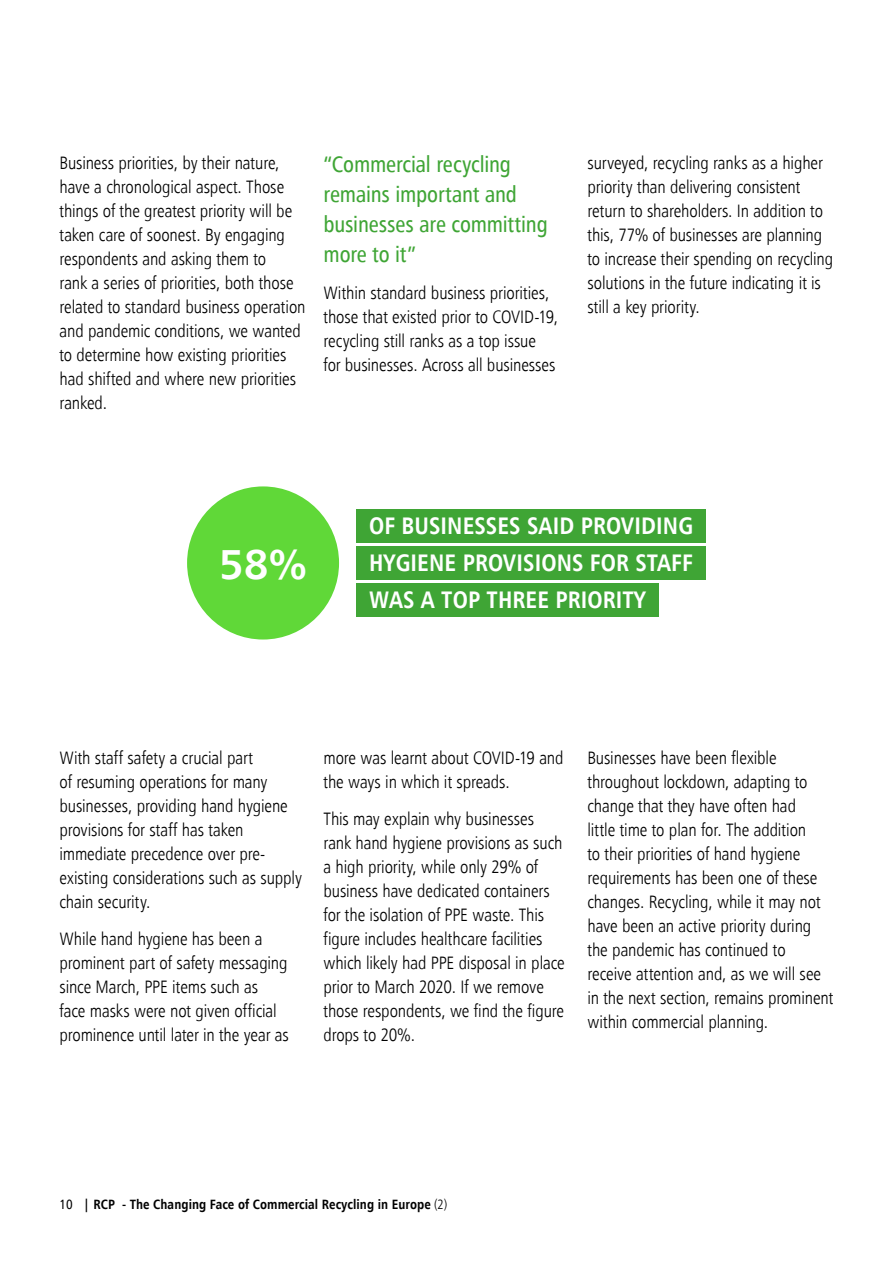
<style>
.page{position:relative;width:893px;height:1263px;background:#fff}
.page>*{position:absolute;margin:0;border:0;box-sizing:border-box;transform-origin:0 0}
.t1{font:700 42px "Humanist 777 BT";color:#fff}
.t2{font:700 condensed 24px/37.3px "Humanist 777 BT";letter-spacing:.005em;color:#fff;text-align:justify}
.t3{font:22.5px/30px "Humanist 777 BT Cn Rm";letter-spacing:-.005em;color:#3fa535}
.t4{font:300 condensed 18px/24px "Humanist 777 BT";letter-spacing:-.005em;color:#000}
.t5{font:700 condensed 13.5px "Humanist 777 BT";letter-spacing:.005em;color:#000}
.s1{font-family:"Humanist 777 BT Cn Rm";font-weight:400;font-stretch:normal}
.s2{font-weight:300}
</style>
<div class="page">
<div style="left:187px;top:486px;width:152px;height:153px;background:#60d838;border-radius:50%"></div>
<div style="left:356px;top:509px;width:350px;height:33px;background:#3fa535"></div>
<div style="left:356px;top:546px;width:350px;height:33px;background:#3fa535"></div>
<div style="left:356px;top:584px;width:303px;height:33px;background:#3fa535"></div>
<p class="t4" style="left:60px;top:150px;width:247px">Business priorities, by their nature, have a chronological aspect. Those things of the greatest priority will be taken care of soonest. By engaging respondents and asking them to<br>rank a series of priorities, both those related to standard business operation and pandemic conditions, we wanted to determine how existing priorities had shifted and where new priorities ranked.</p>
<p class="t3" style="left:323px;top:149px;width:226px">“Commercial recycling remains important and businesses are committing more to it”</p>
<p class="t4" style="left:323px;top:281px;width:236px">Within standard business priorities, those that existed prior to COVID-19, recycling still ranks as a top issue<br>for businesses. Across all businesses</p>
<p class="t4" style="left:587px;top:150px;width:247px">surveyed, recycling ranks as a higher priority than delivering consistent return to shareholders. In addition to this, 77% of businesses are planning to increase their spending on recycling solutions in the future indicating it is still a key priority.</p>
<h1 class="t1" style="left:219px;top:538px;width:90px">58%</h1>
<h2 class="t2" style="left:369px;top:506px;width:325px">OF BUSINESSES SAID PROVIDING HYGIENE PROVISIONS FOR STAFF WAS A TOP THREE PRIORITY</h2>
<p class="t4" style="left:60px;top:746px;width:244px">With staff safety a crucial part<br>of resuming operations for many businesses, providing hand hygiene provisions for staff has taken immediate precedence over pre&shy;existing considerations such as supply chain security.</p>
<p class="t4" style="left:60px;top:926px;width:231px">While hand hygiene has been a prominent part of safety messaging since March, PPE items such as<br>face masks were not given official prominence until later in the year as</p>
<p class="t4" style="left:323px;top:746px;width:242px">more was learnt about COVID-19 and the ways in which it spreads.</p>
<p class="t4" style="left:323px;top:806px;width:243px">This may explain why businesses rank hand hygiene provisions as such a high priority, while only 29% of business have dedicated containers for the isolation of PPE waste. This figure includes healthcare facilities which likely had PPE disposal in place prior to March 2020. If we remove those respondents, we find the figure drops to 20%.</p>
<p class="t4" style="left:587px;top:745px;width:247px">Businesses have been flexible throughout lockdown, adapting to change that they have often had<br>little time to plan for. The addition<br>to their priorities of hand hygiene requirements has been one of these changes. Recycling, while it may not have been an active priority during the pandemic has continued to receive attention and, as we will see in the next section, remains prominent within commercial planning.</p>
<p class="t5" style="left:60px;top:1195px;width:389px"><span class="s1">10</span> | RCP - The Changing Face of Commercial Recycling in Europe <span class="s2">(2)</span></p>
</div>
